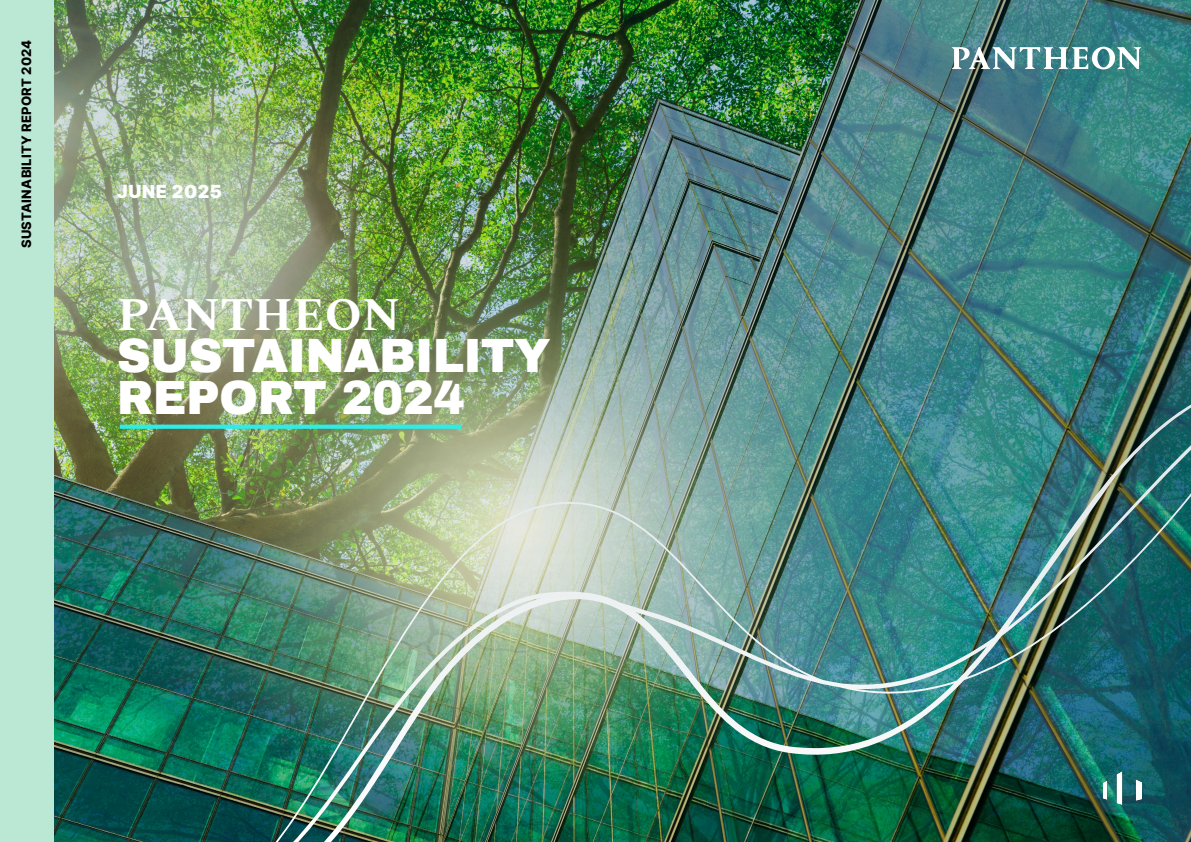
<style>
.page{position:relative;width:1191px;height:842px;background:#fff}
.page>*{position:absolute;margin:0;border:0;box-sizing:border-box;transform-origin:0 0}
.t1{font:900 47px/42px "Archivo";letter-spacing:-.015em;color:#fff}
.t2{font:700 47px "Spectral";color:#fff}
.t3{font:900 18px "Inter";letter-spacing:.035em;color:#fff}
.t4{font:800 13px "Inter";letter-spacing:.02em;color:#000}
</style>
<div class="page">
<img style="left:53px;top:0;width:1138px;height:842px">
<div style="left:0;top:0;width:53px;height:842px;background:#bbe8d5"></div>
<svg style="left:120px;top:425px;width:341px;height:4px"></svg>
<img style="left:1103px;top:772px;width:38px;height:33px">
<svg style="left:951px;top:47px;width:190px;height:22px"></svg>
<p class="t4" style="left:17px;top:248px;width:210px;rotate:-90deg">SUSTAINABILITY REPORT 2024</p>
<h2 class="t3" style="left:117px;top:178px;width:106px">JUNE 2025</h2>
<h1 class="t2" style="left:117px;top:280px;width:285px">PANTHEON</h1>
<h1 class="t1" style="left:117px;top:335px;width:435px">SUSTAINABILITY<br>REPORT 2024</h1>
</div>
